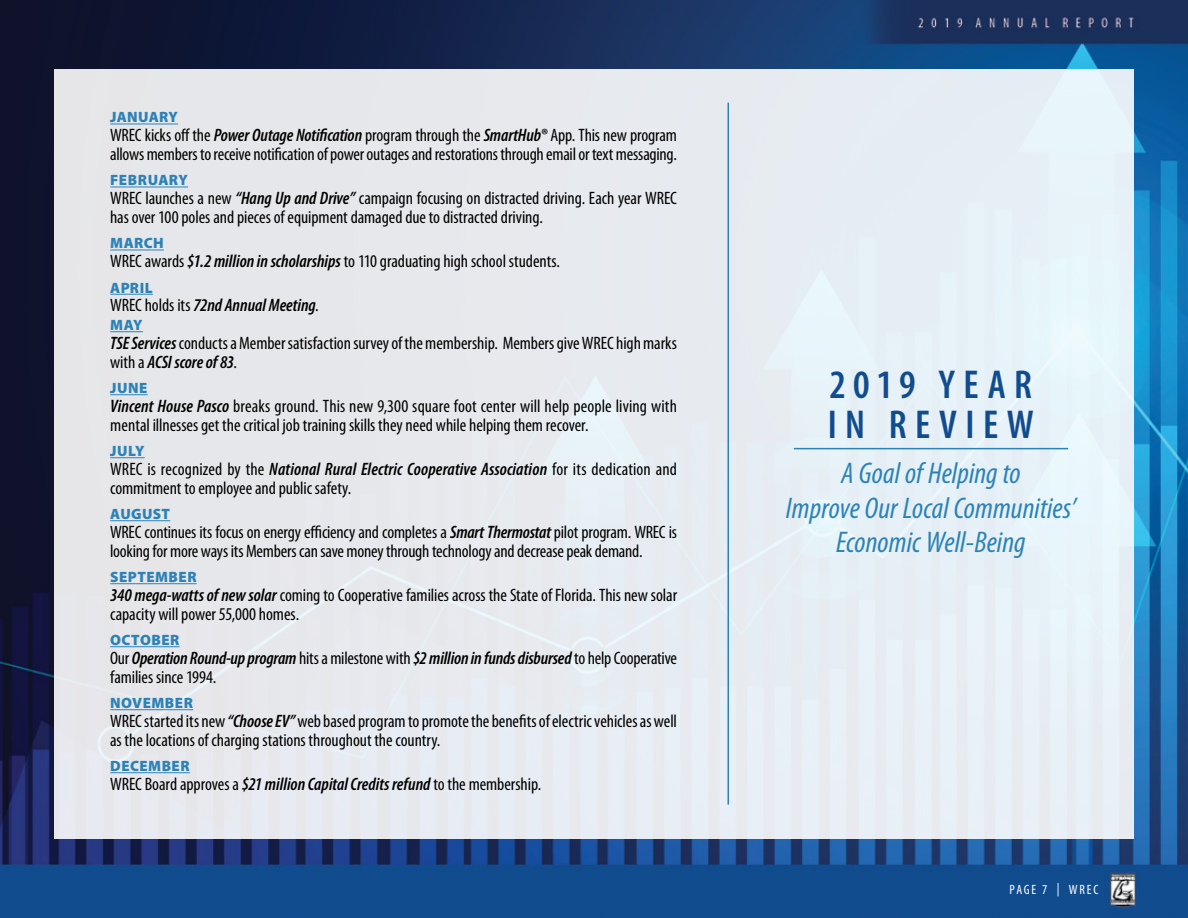
<style>
.page{position:relative;width:1188px;height:918px;background:#fff}
.page>*{position:absolute;margin:0;border:0;box-sizing:border-box;transform-origin:0 0}
.t1{font:600 condensed 40.5px/40.5px "Myriad Pro";letter-spacing:.175em;color:#114c8f}
.t2{font:italic condensed 30px/34.5px "Myriad Pro";letter-spacing:.005em;color:#2c82b7;text-align:center}
.t3{font:condensed 18px/18.8px "Myriad Pro";letter-spacing:-.005em;color:#000}
.t4{font:italic 600 condensed 18px "Myriad Pro";color:#000}
.t5{font:900 15px "Myriad Pro";letter-spacing:.03em;color:#2c82b7}
.t6{font:condensed 13.5px "Myriad Pro";letter-spacing:.135em;color:#fff}
.s1{font-weight:600;font-style:italic}
.s2{font-weight:400;font-style:normal}
</style>
<div class="page">
<img style="left:0;top:0;width:1188px;height:918px">
<div style="left:54px;top:69px;width:1080px;height:769px;background:#e7eaf0"></div>
<hr style="left:794px;top:448px;width:274px;height:1px;background:#2c82b7">
<hr style="left:728px;top:103px;width:1px;height:702px;background:#2c82b7">
<hr style="left:110px;top:124px;width:68px;height:1px;background:#2c82b7">
<hr style="left:110px;top:187px;width:78px;height:1px;background:#2c82b7">
<hr style="left:110px;top:250px;width:54px;height:1px;background:#2c82b7">
<hr style="left:110px;top:294px;width:43px;height:1px;background:#2c82b7">
<hr style="left:110px;top:331px;width:33px;height:1px;background:#2c82b7">
<hr style="left:110px;top:394px;width:38px;height:1px;background:#2c82b7">
<hr style="left:110px;top:457px;width:35px;height:1px;background:#2c82b7">
<hr style="left:110px;top:520px;width:60px;height:1px;background:#2c82b7">
<hr style="left:110px;top:583px;width:87px;height:1px;background:#2c82b7">
<hr style="left:110px;top:646px;width:70px;height:1px;background:#2c82b7">
<hr style="left:110px;top:709px;width:83px;height:1px;background:#2c82b7">
<hr style="left:110px;top:772px;width:80px;height:1px;background:#2c82b7">
<p class="t5" style="left:110px;top:109px;width:69px">JANUARY</p>
<p class="t3" style="left:110px;top:126px;width:569px">WREC kicks off the <span class="s1">Power Outage Notification</span> program through the <span class="s1">SmartHub®</span> App. This new program allows members to receive notification of power outages and restorations through email or text messaging.</p>
<p class="t5" style="left:110px;top:172px;width:79px">FEBRUARY</p>
<p class="t3" style="left:110px;top:189px;width:568px">WREC launches a new <span class="s1">“Hang Up and Drive”</span> campaign focusing on distracted driving. Each year WREC has over 100 poles and pieces of equipment damaged due to distracted driving.</p>
<p class="t5" style="left:110px;top:235px;width:55px">MARCH</p>
<p class="t3" style="left:110px;top:252px;width:451px">WREC awards <span class="s1">$1.2 million in scholarships</span> to 110 graduating high school students.</p>
<p class="t5" style="left:110px;top:279px;width:44px">APRIL</p>
<p class="t4" style="left:110px;top:296px;width:210px"><span class="s2">WREC holds its</span> 72nd Annual Meeting<span class="s2">.</span></p>
<p class="t5" style="left:110px;top:317px;width:34px">MAY</p>
<p class="t3" style="left:110px;top:333px;width:569px"><span class="s1">TSE Services</span> conducts a Member satisfaction survey of the membership. Members give WREC high marks with a <span class="s1">ACSI score of 83</span>.</p>
<p class="t5" style="left:110px;top:380px;width:39px">JUNE</p>
<p class="t3" style="left:110px;top:396px;width:568px"><span class="s1">Vincent House Pasco</span> breaks ground. This new 9,300 square foot center will help people living with mental illnesses get the critical job training skills they need while helping them recover.</p>
<p class="t5" style="left:110px;top:443px;width:36px">JULY</p>
<p class="t3" style="left:110px;top:459px;width:568px">WREC is recognized by the <span class="s1">National Rural Electric Cooperative Association</span> for its dedication and commitment to employee and public safety.</p>
<p class="t5" style="left:110px;top:506px;width:61px">AUGUST</p>
<p class="t3" style="left:110px;top:522px;width:569px">WREC continues its focus on energy efficiency and completes a <span class="s1">Smart Thermostat</span> pilot program. WREC is looking for more ways its Members can save money through technology and decrease peak demand.</p>
<p class="t5" style="left:110px;top:569px;width:88px">SEPTEMBER</p>
<p class="t3" style="left:110px;top:585px;width:569px"><span class="s1">340 mega-watts of new solar</span> coming to Cooperative families across the State of Florida. This new solar capacity will power 55,000 homes.</p>
<p class="t5" style="left:110px;top:632px;width:71px">OCTOBER</p>
<p class="t3" style="left:110px;top:648px;width:569px">Our <span class="s1">Operation Round-up program</span> hits a milestone with <span class="s1">$2 million in funds disbursed</span> to help Cooperative families since 1994.</p>
<p class="t5" style="left:110px;top:695px;width:84px">NOVEMBER</p>
<p class="t3" style="left:110px;top:711px;width:568px">WREC started its new <span class="s1">“Choose EV”</span> web based program to promote the benefits of electric vehicles as well as the locations of charging stations throughout the country.</p>
<p class="t5" style="left:110px;top:758px;width:81px">DECEMBER</p>
<p class="t3" style="left:110px;top:774px;width:433px">WREC Board approves a <span class="s1">$21 million Capital Credits refund</span> to the membership.</p>
<h1 class="t1" style="left:828px;top:365px;width:199px">2019 YE AR<br>IN REVIEW</h1>
<h2 class="t2" style="left:786px;top:456px;width:291px">A Goal of Helping to<br>Improve Our Local Communities’<br>Economic Well-Being</h2>
<p class="t6" style="left:1010px;top:882px;width:90px">PAGE 7 | WREC</p>
</div>
